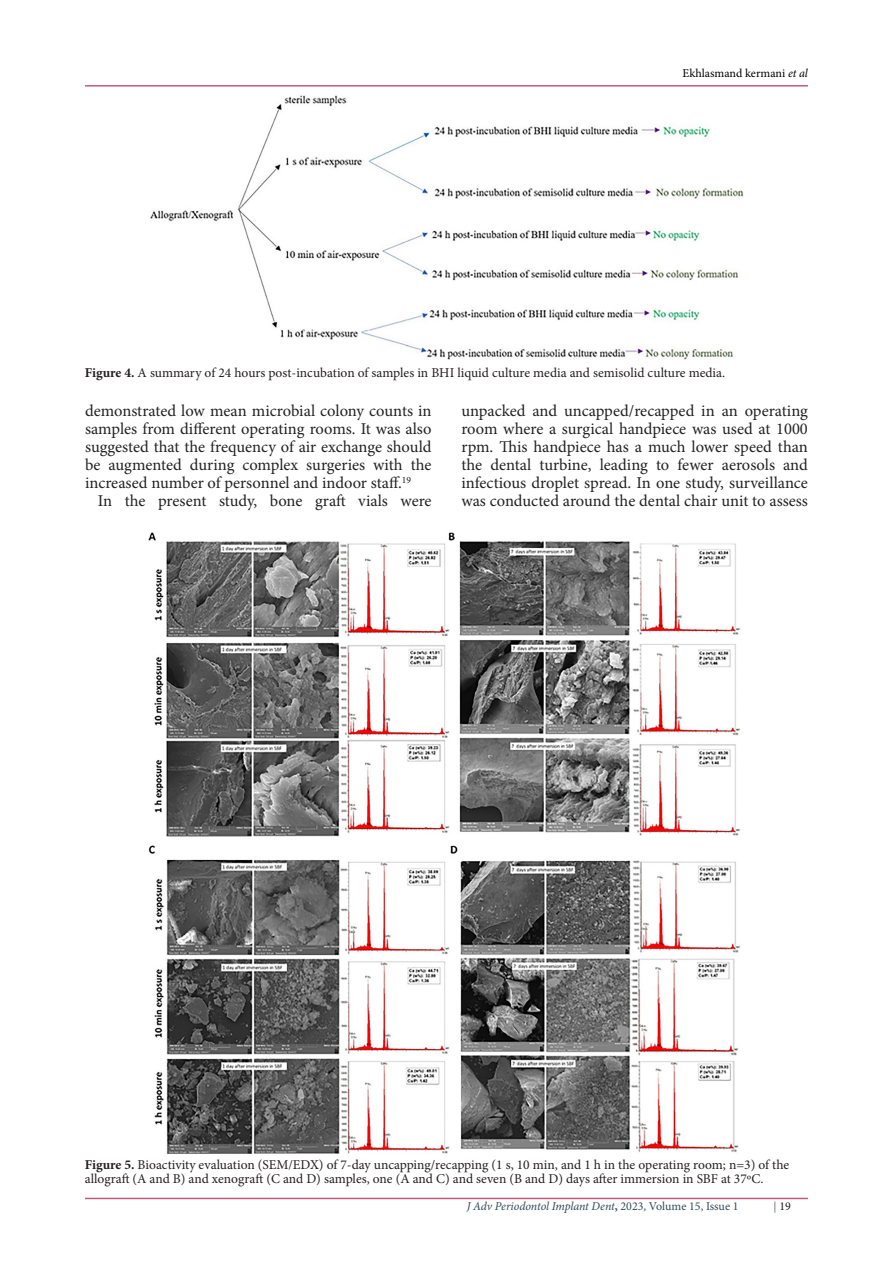
<style>
.page{position:relative;width:893px;height:1263px;background:#fff}
.page>*{position:absolute;margin:0;border:0;box-sizing:border-box;transform-origin:0 0}
.t1{font:16.5px/18px "Minion Pro";color:#222;text-align:right}
.t2{font:13.5px/14.9px "Minion Pro";color:#231f20}
.t3{font:italic 12px "Minion Pro";letter-spacing:-.01em;color:#2e4b5a}
.t4{font:12px "Minion Pro";color:#000}
.t5{font:12px "Minion Pro";color:#231f20}
.t6{font:9.6px "Minion Pro";color:#222}
.s1{font-style:italic}
.s2{font-weight:700}
.s3{font-size:16.5px}
.s4{font-weight:700;font-style:normal}
.s5{font-style:normal}
.s6{font-family:"Times New Roman"}
</style>
<div class="page">
<hr style="left:85px;top:1198px;width:723px;height:1px;background:#c1597d">
<hr style="left:85px;top:85px;width:723px;height:2px;background:#c1597d">
<img style="left:149px;top:532px;width:591px;height:621px">
<img style="left:150px;top:95px;width:594px;height:265px">
<p class="t4" style="left:682px;top:65px;width:127px">Ekhlasmand kermani <span class="s1">et al</span></p>
<p class="t2" style="left:85px;top:366px;width:642px"><span class="s2">Figure 4.</span> A summary of 24 hours post-incubation of samples in BHI liquid culture media and semisolid culture media.</p>
<p class="t1" style="left:85px;top:402px;width:348px">demonstrated low mean microbial colony counts in samples from different operating rooms. It was also suggested that the frequency of air exchange should the</p>
<p class="t1" style="left:85px;top:456px;width:17px">be</p>
<p class="t1" style="left:109px;top:456px;width:75px">augmented</p>
<p class="t1" style="left:190px;top:456px;width:46px">during</p>
<p class="t1" style="left:242px;top:456px;width:57px">complex</p>
<p class="t1" style="left:373px;top:456px;width:31px">with</p>
<p class="t1" style="left:306px;top:456px;width:61px">surgeries</p>
<p class="t1" style="left:85px;top:474px;width:316px">increased number of personnel and indoor staff</p>
<p class="t6" style="left:398px;top:473px;width:14px"><span class="s3">.</span>19</p>
<p class="t1" style="left:98px;top:492px;width:16px">In</p>
<p class="t1" style="left:125px;top:492px;width:22px">the</p>
<p class="t1" style="left:158px;top:492px;width:50px">present</p>
<p class="t1" style="left:219px;top:492px;width:40px">study,</p>
<p class="t1" style="left:270px;top:492px;width:34px">bone</p>
<p class="t1" style="left:315px;top:492px;width:32px">graft</p>
<p class="t1" style="left:358px;top:492px;width:31px">vials</p>
<p class="t1" style="left:401px;top:492px;width:33px">were</p>
<p class="t1" style="left:461px;top:402px;width:348px">unpacked and uncapped/recapped in an operating room where a surgical handpiece was used at 1000 rpm. This handpiece has a much lower speed than and</p>
<p class="t1" style="left:461px;top:456px;width:348px;text-align:left">the<br>infectious droplet spread. In one study, surveillance was conducted around the dental chair unit to assess</p>
<p class="t1" style="left:490px;top:456px;width:43px">dental</p>
<p class="t1" style="left:540px;top:456px;width:53px">turbine,</p>
<p class="t1" style="left:600px;top:456px;width:50px">leading</p>
<p class="t1" style="left:677px;top:456px;width:38px">fewer</p>
<p class="t1" style="left:722px;top:456px;width:55px">aerosols</p>
<p class="t1" style="left:656px;top:456px;width:15px">to</p>
<p class="t2" style="left:85px;top:1157px;width:706px"><span class="s2">Figure 5.</span> Bioactivity evaluation (SEM/EDX) of 7-day uncapping/recapping ,s1( 10 min, and inh1 the operating room 3=n; ) of the allograft A( and B) and xenograft C( and D) samples, one A( and C) and seven B( and D) days after immersion in SBF at 37ºC.</p>
<p class="t3" style="left:467px;top:1198px;width:273px">J Adv Periodontol Implant Dent<span class="s4">,</span> <span class="s5">2023, Volume 15, Issue 1</span></p>
<p class="t5" style="left:774px;top:1198px;width:18px"><span class="s6">|</span>19</p>
</div>
